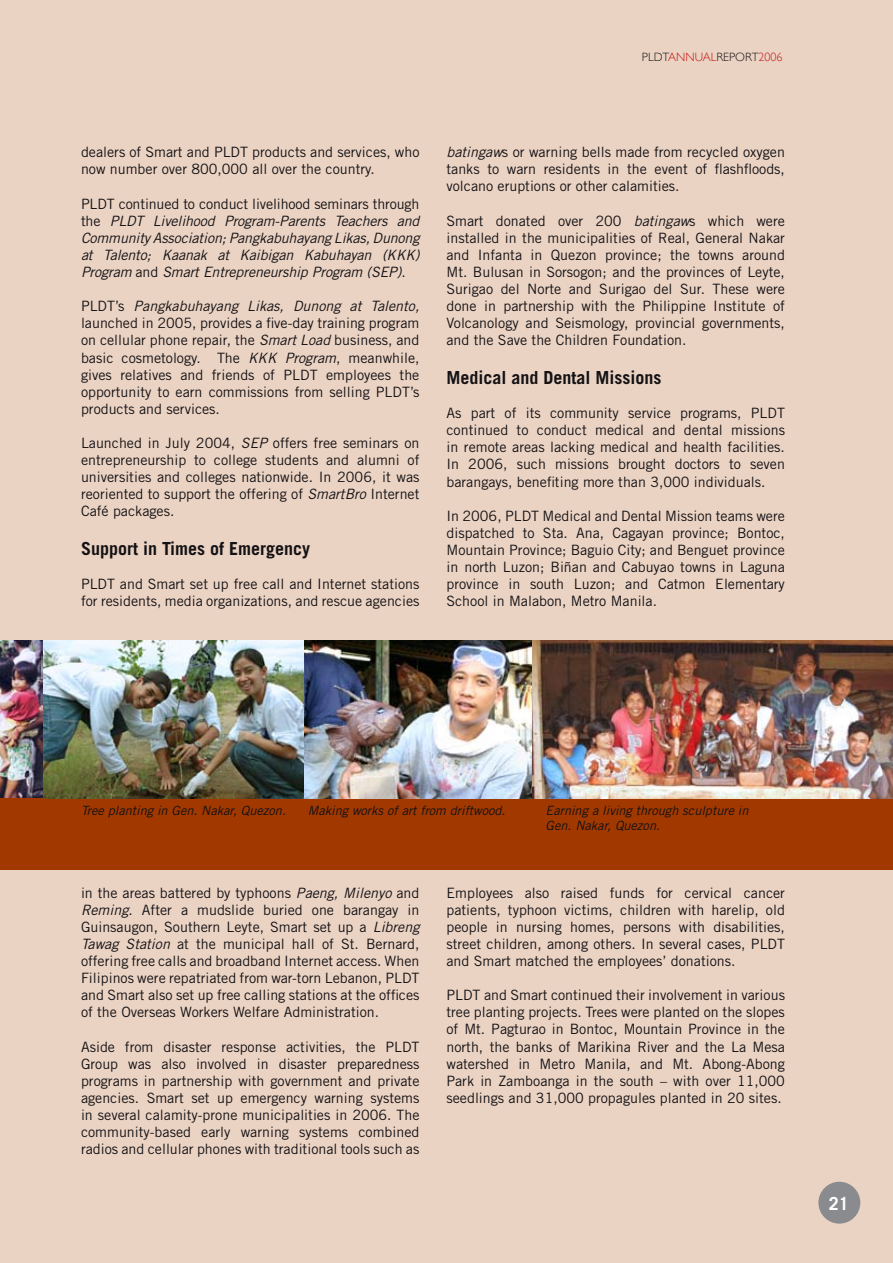
<style>
.page{position:relative;width:893px;height:1263px;background:#ebd3c4}
.page>*{position:absolute;margin:0;border:0;box-sizing:border-box;transform-origin:0 0}
.t1{font:700 18px "Trade Gothic";color:#141214}
.t2{font:700 18px "Trade Gothic";color:#fff}
.t3{font:14.25px/17.1px "Trade Gothic";color:#141214;text-align:justify}
.t4{font:italic 14.25px/17.1px "Trade Gothic";letter-spacing:-.01em;color:#141214;text-align:justify}
.t5{font:italic 12.75px/15.3px "Trade Gothic";color:#141214}
.t6{font:300 12px "Gill Sans";color:#141214}
.s1{color:#c11714}
.s2{font-style:normal}
.s3{font-style:italic}
</style>
<div class="page">
<div style="left:0;top:645px;width:893px;height:224px;background:#a13800"></div>
<img style="left:0;top:640px;width:893px;height:159px">
<div style="left:819px;top:1182px;width:40px;height:41px;background:#8a8b8e;border-radius:50%"></div>
<div style="left:818px;top:1182px;width:42px;height:41px;border:2px solid #8a8b8e;border-radius:50%"></div>
<p class="t6" style="left:642px;top:50px;width:142px">PLDT<span class="s1">ANNUAL</span>REPORT<span class="s1">2006</span></p>
<p class="t3" style="left:81px;top:144px;width:340px">dealers of Smart and PLDT products and services, who now number over 800,000 all over the country.</p>
<p class="t4" style="left:81px;top:195px;width:340px"><span class="s2">PLDT continued to conduct livelihood seminars through the</span> PLDT Livelihood Program-Parents Teachers and Community Association; Pangkabuhayang Likas, Dunong at Talento; Kaanak at Kaibigan Kabuhayan (KKK)<br>Program <span class="s2">and</span> Smart Entrepreneurship Program (SEP)<span class="s2">.</span></p>
<p class="t3" style="left:81px;top:297px;width:340px">PLDT’s <span class="s3">Pangkabuhayang Likas, Dunong at Talento, </span>launched in 2005, provides a five-day training program on cellular phone repair, the <span class="s3">Smart Load</span> business, and basic cosmetology. The <span class="s3">KKK Program</span>, meanwhile, gives relatives and friends of PLDT employees the opportunity to earn commissions from selling PLDT’s products and services.</p>
<p class="t3" style="left:81px;top:434px;width:340px">Launched in July 2004, <span class="s3">SEP</span> offers free seminars on entrepreneurship to college students and alumni of universities and colleges nationwide. In 2006, it was reoriented to support the offering of <span class="s3">SmartBro</span> Internet Café packages.</p>
<p class="t1" style="left:81px;top:538px;width:231px">Support in Times of Emergency</p>
<p class="t3" style="left:81px;top:576px;width:340px">PLDT and Smart set up free call and Internet stations for residents, media organizations, and rescue agencies</p>
<p class="t3" style="left:446px;top:143px;width:340px"><span class="s3">batingaw</span>s or warning bells made from recycled oxygen tanks to warn residents in the event of flashfloods, volcano eruptions or other calamities.</p>
<p class="t3" style="left:446px;top:212px;width:340px">Smart donated over 200 <span class="s3">batingaw</span>s which were installed in the municipalities of Real, General Nakar and Infanta in Quezon province; the towns around Mt. Bulusan in Sorsogon; and the provinces of Leyte, Surigao del Norte and Surigao del Sur. These were done in partnership with the Philippine Institute of Volcanology and Seismology, provincial governments, and the Save the Children Foundation.</p>
<p class="t1" style="left:446px;top:366px;width:217px">Medical and Dental Missions</p>
<p class="t3" style="left:446px;top:404px;width:340px">As part of its community service programs, PLDT continued to conduct medical and dental missions in remote areas lacking medical and health facilities.<br>In 2006, such missions brought doctors to seven barangays, benefiting more than 3,000 individuals.</p>
<p class="t3" style="left:446px;top:507px;width:340px">In 2006, PLDT Medical and Dental Mission teams were dispatched to Sta. Ana, Cagayan province; Bontoc, Mountain Province; Baguio City; and Benguet province in north Luzon; Biñan and Cabuyao towns in Laguna province in south Luzon; and Catmon Elementary School in Malabon, Metro Manila.</p>
<p class="t5" style="left:81px;top:802px;width:206px">Tree planting in Gen. Nakar, Quezon.</p>
<p class="t5" style="left:308px;top:802px;width:199px">Making works of art from driftwood.</p>
<p class="t5" style="left:546px;top:802px;width:204px">Earning a living through sculpture in<br>Gen. Nakar, Quezon.</p>
<p class="t3" style="left:81px;top:884px;width:340px">in the areas battered by typhoons <span class="s3">Paeng, Milenyo</span> and <span class="s3">Reming</span>. After a mudslide buried one barangay in Guinsaugon, Southern Leyte, Smart set up a <span class="s3">Libreng Tawag Station</span> at the municipal hall of St. Bernard, offering free calls and broadband Internet access. When Filipinos were repatriated from war-torn Lebanon, PLDT and Smart also set up free calling stations at the offices of the Overseas Workers Welfare Administration.</p>
<p class="t3" style="left:81px;top:1038px;width:340px">Aside from disaster response activities, the PLDT Group was also involved in disaster preparedness programs in partnership with government and private agencies. Smart set up emergency warning systems in several calamity-prone municipalities in 2006. The community-based early warning systems combined radios and cellular phones with traditional tools such as</p>
<p class="t3" style="left:446px;top:884px;width:340px">Employees also raised funds for cervical cancer patients, typhoon victims, children with harelip, old people in nursing homes, persons with disabilities, street children, among others. In several cases, PLDT and Smart matched the employees’ donations.</p>
<p class="t3" style="left:446px;top:986px;width:340px">PLDT and Smart continued their involvement in various tree planting projects. Trees were planted on the slopes of Mt. Pagturao in Bontoc, Mountain Province in the north, the banks of Marikina River and the La Mesa watershed in Metro Manila, and Mt. Abong-Abong Park in Zamboanga in the south – with over 11,000 seedlings and 31,000 propagules planted in 20 sites.</p>
<p class="t2" style="left:829px;top:1192px;width:22px">21</p>
</div>
